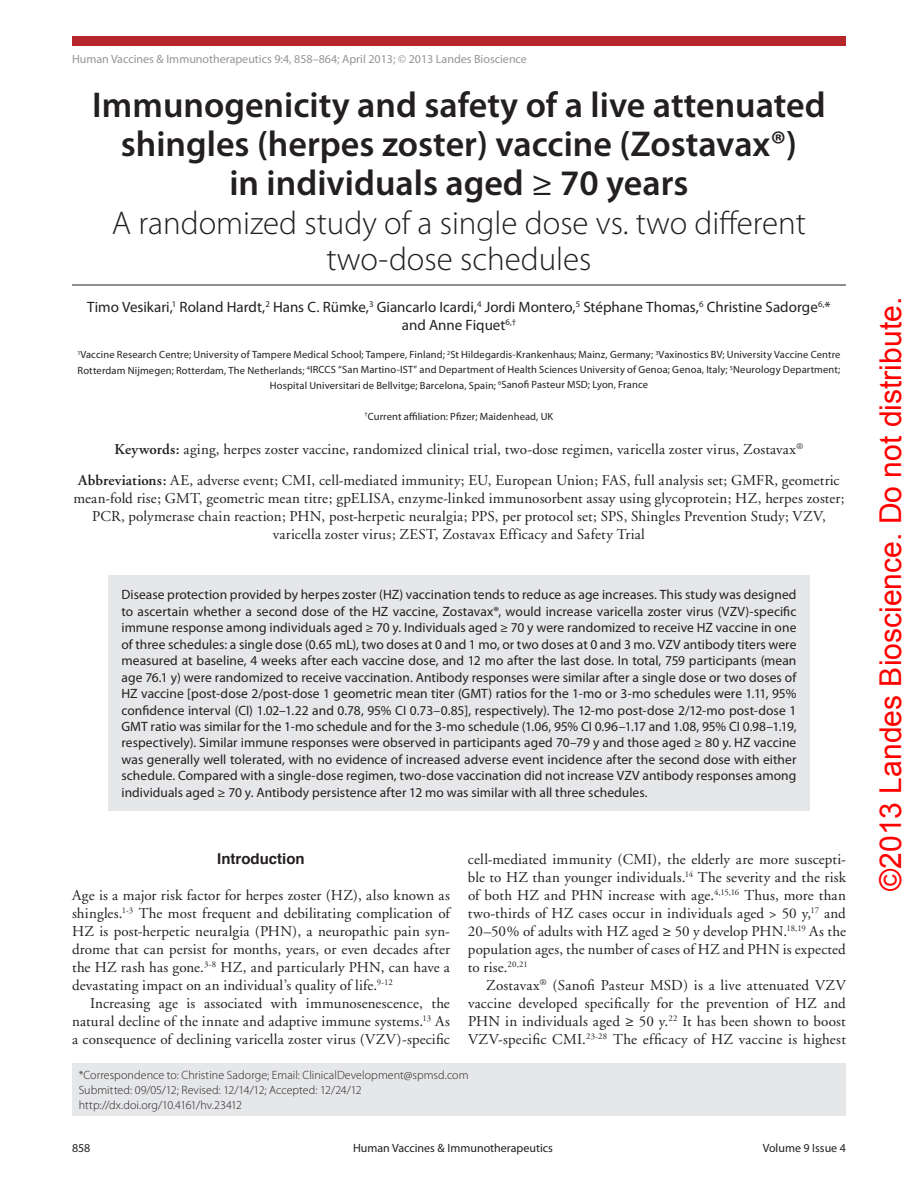
<style>
.page{position:relative;width:918px;height:1188px;background:#fff}
.page>*{position:absolute;margin:0;border:0;box-sizing:border-box;transform-origin:0 0}
.t1{font:600 36px/39px "Myriad Pro";color:#231f20;text-align:center}
.t2{font:300 33px/36px "Myriad Pro";color:#231f20;text-align:center}
.t3{font:30.15px "Arial";color:#f00}
.t4{font:15px/18px "Adobe Garamond";letter-spacing:.01em;color:#231f20;text-align:justify}
.t5{font:15px/18px "Myriad Pro";color:#231f20;text-align:center}
.t6{font:700 15px "Helvetica";color:#231f20}
.t7{font:13.5px/16.5px "Myriad Pro";color:#231f20;text-align:justify}
.t8{font:300 12px/15px "Myriad Pro";letter-spacing:.005em;color:#231f20}
.t9{font:12px "Myriad Pro";color:#939598}
.t10{font:12px "Myriad Pro";color:#231f20}
.t11{font:10.5px/15px "Myriad Pro";letter-spacing:.01em;color:#231f20}
.s1{font-weight:400}
.s2{font-weight:600}
.s3{font-family:"Myriad Pro"}
</style>
<div class="page">
<div style="left:72px;top:36px;width:774px;height:10px;background:#b7262b"></div>
<div style="left:72px;top:1063px;width:774px;height:53px;background:#e6e7e9"></div>
<div style="left:108px;top:575px;width:702px;height:236px;background:#e6e7e9"></div>
<hr style="left:72px;top:285px;width:774px;height:1px;background:#231f20">
<p class="t9" style="left:72px;top:52px;width:456px">Human Vaccines &amp; Immunotherapeutics 9:4, 858–864; April 2013; © 2013 Landes Bioscience</p>
<h1 class="t1" style="left:92px;top:85px;width:735px">Immunogenicity and safety of a live attenuated shingles (herpes zoster) vaccine (Zostavax®)<br>in individuals aged <span class="s1">≥</span> 70 years</h1>
<h2 class="t2" style="left:112px;top:204px;width:696px">A randomized study of a single dose vs. two different two-dose schedules</h2>
<p class="t5" style="left:87px;top:298px;width:745px">Timo Vesikari,<sup>1</sup> Roland Hardt,<sup>2</sup> Hans C. Rümke,<sup>3</sup> Giancarlo Icardi,<sup>4</sup> Jordi Montero,<sup>5</sup> Stéphane Thomas,<sup>6</sup> Christine Sadorge<sup>6,</sup>* and Anne Fiquet<sup>6,†</sup></p>
<p class="t11" style="left:77px;top:347px;width:765px"><sup>1</sup>Vaccine Research Centre; University of Tampere Medical School; Tampere, Finland; <sup>2</sup>St Hildegardis-Krankenhaus; Mainz, Germany; <sup>3</sup>Vaxinostics BV; University Vaccine Centre<br>Rotterdam Nijmegen; Rotterdam, The Netherlands; <sup>4</sup>IRCCS</p>
<p class="t11" style="left:270px;top:362px;width:572px;text-indent:68px">“San Martino-IST” and Department of Health Sciences University of Genoa; Genoa, Italy; <sup>5</sup>Neurology Department;<br>Hospital Universitari de Bellvitge; Barcelona, Spain; <sup>6</sup>Sanofi Pasteur MSD; Lyon, France</p>
<p class="t11" style="left:365px;top:409px;width:190px"><sup>†</sup>Current affiliation: Pfizer; Maidenhead, UK</p>
<p class="t4" style="left:78px;top:434px;width:763px;line-height:31.5px;text-align:center"><span class="s2">Keywords:</span> aging, herpes zoster vaccine, randomized clinical trial, two-dose regimen, varicella zoster virus, Zostavax<sup>®<br></sup><span class="s2">Abbreviations:</span> AE, adverse event; CMI, cell-mediated immunity; EU, European Union; FAS, full analysis set; GMFR, geometric</p>
<p class="t4" style="left:73px;top:490px;width:773px;text-align:center">mean-fold rise; GMT, geometric mean titre; gpELISA, enzyme-linked immunosorbent assay using glycoprotein; HZ, herpes zoster;<br>PCR, polymerase chain reaction; PHN, post-herpetic neuralgia; PPS, per protocol set; SPS, Shingles Prevention Study; VZV, varicella zoster virus; ZEST, Zostavax Efficacy and Safety Trial</p>
<p class="t7" style="left:122px;top:586px;width:677px">Disease protection provided by herpes zoster (HZ) vaccination tends to reduce as age increases. This study was designed to ascertain whether a second dose of the HZ vaccine, Zostavax®, would increase varicella zoster virus (VZV)-specific immune response among individuals aged ≥ 70 y. Individuals aged ≥ 70 y were randomized to receive HZ vaccine in one of three schedules: a single dose (0.65 mL), two doses at 0 and 1 mo, or two doses at 0 and 3 mo. VZV antibody titers were measured at baseline, 4 weeks after each vaccine dose, and 12 mo after the last dose. In total, 759 participants (mean age 76.1 y) were randomized to receive vaccination. Antibody responses were similar after a single dose or two doses of HZ vaccine [post-dose 2/post-dose 1 geometric mean titer (GMT) ratios for the 1-mo or 3-mo schedules were 1.11, 95% confidence interval (CI) 1.02–1.22 and 0.78, 95% CI 0.73–0.85], respectively). The 12-mo post-dose 2/12-mo post-dose 1<br>GMT ratio was similar for the 1-mo schedule and for the 3-mo schedule (1.06, 95% CI 0.96–1.17 and 1.08, 95% CI 0.98–1.19, respectively). Similar immune responses were observed in participants aged 70–79 y and those aged ≥ 80 y. HZ vaccine was generally well tolerated, with no evidence of increased adverse event incidence after the second dose with either schedule. Compared with a single-dose regimen, two-dose vaccination did not increase VZV antibody responses among individuals aged ≥ 70 y. Antibody persistence after 12 mo was similar with all three schedules.</p>
<p class="t6" style="left:217px;top:847px;width:89px">Introduction</p>
<p class="t4" style="left:72px;top:887px;width:379px">Age is a major risk factor for herpes zoster (HZ), also known as shingles.<sup>1-3</sup> The most frequent and debilitating complication of HZ is post-herpetic neuralgia (PHN), a neuropathic pain syn&shy;drome that can persist for months, years, or even decades after the HZ rash has gone.<sup>3-8</sup> HZ, and particularly PHN, can have a devastating impact on an individual’s quality of life.<sup>9-12</sup></p>
<p class="t4" style="left:72px;top:995px;width:379px;text-indent:18px">Increasing age is associated with immunosenescence, the natural decline of the innate and adaptive immune systems.<sup>13</sup> As a consequence of declining varicella zoster virus (VZV)-specific</p>
<p class="t4" style="left:468px;top:851px;width:379px">cell-mediated immunity (CMI), the elderly are more suscepti&shy;ble to HZ than younger individuals.<sup>14</sup> The severity and the risk of both HZ and PHN increase with age.<sup>4,15,16</sup> Thus, more than two-thirds of HZ cases occur in individuals aged &gt; 50 y,<sup>17</sup> and 20–50% of adults with HZ aged <span class="s3">≥</span> 50 y develop PHN.<sup>18,19</sup> As the population ages, the number of cases of HZ and PHN is expected to rise.<sup>20,21</sup></p>
<p class="t4" style="left:468px;top:977px;width:379px;text-indent:18px">Zostavax<sup>®</sup> (Sanofi Pasteur MSD) is a live attenuated VZV vaccine developed specifically for the prevention of HZ and PHN in individuals aged <span class="s3">≥</span> 50 y.<sup>22</sup> It has been shown to boost VZV-specific CMI.<sup>23-28</sup> The efficacy of HZ vaccine is highest</p>
<p class="t8" style="left:79px;top:1068px;width:391px">*Correspondence to: Christine Sadorge; Email: ClinicalDevelopment@spmsd.com<br>Submitted: 09/05/12; Revised: 12/14/12; Accepted: 12/24/12 http://dx.doi.org/10.4161/hv.23412</p>
<p class="t10" style="left:72px;top:1141px;width:20px">858</p>
<p class="t10" style="left:353px;top:1141px;width:201px">Human Vaccines &amp; Immunotherapeutics</p>
<p class="t10" style="left:763px;top:1141px;width:85px">Volume 9 Issue 4</p>
<h3 class="t3" style="left:871px;top:891px;width:595px;rotate:-90deg">©2013 Landes Bioscience. Do not distribute.</h3>
</div>
